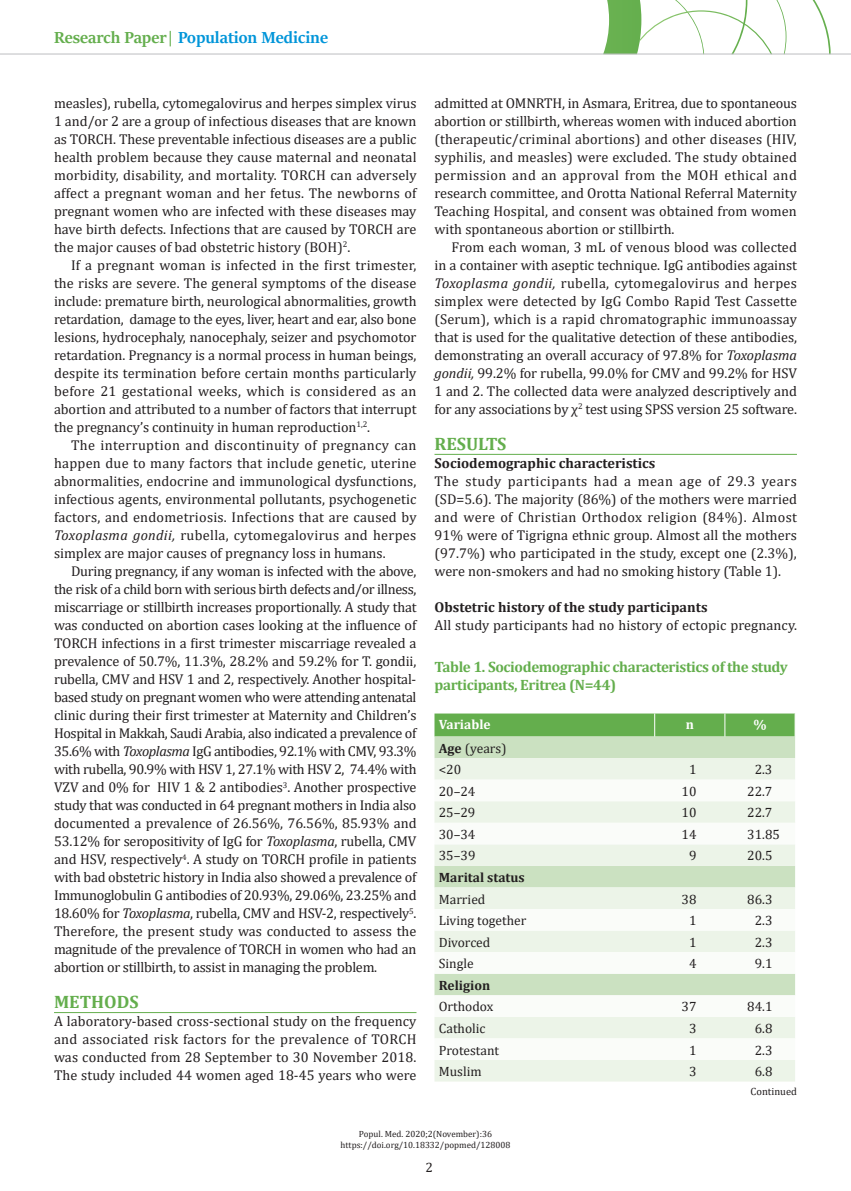
<style>
.page{position:relative;width:851px;height:1191px;background:#fff}
.page>*{position:absolute;margin:0;border:0;box-sizing:border-box;transform-origin:0 0}
.t1{font:700 18px "Sitka Banner";color:#0095d9}
.t2{font:700 18px "Cambria";color:#64ae4d}
.t3{font:700 15px/18px "Cambria";letter-spacing:-.025em;color:#64ae4d}
.t4{font:14.25px/18px "Cambria";color:#231f20;text-align:justify}
.t5{font:700 14.25px "Cambria";color:#231f20}
.t6{font:13.5px/21.6px "Cambria";color:#231f20}
.t7{font:700 13.5px "Cambria";color:#231f20}
.t8{font:700 13.5px "Cambria";color:#fff}
.t9{font:10.5px "Cambria";color:#231f20}
.t10{font:9px/10.8px "Cambria";color:#231f20;text-align:center}
.s1{color:#64ae4d}
.s2{font-style:italic}
.s3{font-weight:700}
</style>
<div class="page">
<svg style="left:536px;top:0;width:294px;height:54px"></svg>
<hr style="left:0;top:54px;width:850px;height:1px;background:#bcbdc0">
<hr style="left:54px;top:1012px;width:362px;height:1px;background:#64ae4d">
<hr style="left:434px;top:454px;width:362px;height:1px;background:#64ae4d">
<div style="left:434px;top:736px;width:361px;height:22px;background:#cbe1c1"></div>
<div style="left:434px;top:758px;width:361px;height:323px;background:#ecf4e8"></div>
<svg style="left:434px;top:779px;width:361px;height:281px"></svg>
<div style="left:434px;top:713px;width:361px;height:23px;background:#64ae4d"></div>
<p class="t1" style="left:54px;top:25px;width:275px"><span class="s1">Research Paper|</span> Population Medicine</p>
<p class="t4" style="left:54px;top:94px;width:364px">measles), rubella, cytomegalovirus and herpes simplex virus 1 and/or 2 are a group of infectious diseases that are known as TORCH. These preventable infectious diseases are a public health problem because they cause maternal and neonatal morbidity, disability, and mortality. TORCH can adversely affect a pregnant woman and her fetus. The newborns of pregnant women who are infected with these diseases may have birth defects. Infections that are caused by TORCH are the major causes of bad obstetric history (BOH)<sup>2</sup>.</p>
<p class="t4" style="left:54px;top:256px;width:364px;text-indent:17px">If a pregnant woman is infected in the first trimester, the risks are severe. The general symptoms of the disease include: premature birth, neurological abnormalities, growth retardation, damage to the eyes, liver, heart and ear, also bone lesions, hydrocephaly, nanocephaly, seizer and psychomotor retardation. Pregnancy is a normal process in human beings, despite its termination before certain months particularly before 21 gestational weeks, which is considered as an abortion and attributed to a number of factors that interrupt the pregnancy’s continuity in human reproduction<sup>1,2</sup>.</p>
<p class="t4" style="left:54px;top:436px;width:364px;text-indent:17px">The interruption and discontinuity of pregnancy can happen due to many factors that include genetic, uterine abnormalities, endocrine and immunological dysfunctions, infectious agents, environmental pollutants, psychogenetic factors, and endometriosis. Infections that are caused by <span class="s2">Toxoplasma gondii,</span> rubella, cytomegalovirus and herpes simplex are major causes of pregnancy loss in humans.</p>
<p class="t4" style="left:54px;top:562px;width:364px;text-indent:17px">During pregnancy, if any woman is infected with the above, the risk of a child born with serious birth defects and/or illness, miscarriage or stillbirth increases proportionally. A study that was conducted on abortion cases looking at the influence of TORCH infections in a first trimester miscarriage revealed a prevalence of 50.7%, 11.3%, 28.2% and 59.2% for T. gondii, rubella, CMV and HSV 1 and 2, respectively. Another hospital&shy;based study on pregnant women who were attending antenatal clinic during their first trimester at Maternity and Children’s Hospital in Makkah, Saudi Arabia, also indicated a prevalence of 35.6% with <span class="s2">Toxoplasma</span> IgG antibodies, 92.1% with CMV, 93.3% with rubella, 90.9% with HSV 1, 27.1% with HSV 2, 74.4% with VZV and 0% for HIV 1 &amp; 2 antibodies<sup>3</sup>. Another prospective study that was conducted in 64 pregnant mothers in India also documented a prevalence of 26.56%, 76.56%, 85.93% and 53.12% for seropositivity of IgG for <span class="s2">Toxoplasma</span>, rubella, CMV and HSV, respectively<sup>4</sup>. A study on TORCH profile in patients with bad obstetric history in India also showed a prevalence of Immunoglobulin G antibodies of 20.93%, 29.06%, 23.25% and 18.60% for <span class="s2">Toxoplasma</span>, rubella, CMV and HSV-2, respectively<sup>5</sup>.<br>Therefore, the present study was conducted to assess the magnitude of the prevalence of TORCH in women who had an abortion or stillbirth, to assist in managing the problem.</p>
<p class="t2" style="left:54px;top:989px;width:86px">METHODS</p>
<p class="t4" style="left:54px;top:1012px;width:364px">A laboratory-based cross-sectional study on the frequency and associated risk factors for the prevalence of TORCH was conducted from 28 September to 30 November 2018.<br>The study included 44 women aged 18-45 years who were</p>
<p class="t4" style="left:434px;top:94px;width:364px">admitted at OMNRTH, in Asmara, Eritrea, due to spontaneous abortion or stillbirth, whereas women with induced abortion (therapeutic/criminal abortions) and other diseases (HIV, syphilis, and measles) were excluded. The study obtained permission and an approval from the MOH ethical and research committee, and Orotta National Referral Maternity Teaching Hospital, and consent was obtained from women with spontaneous abortion or stillbirth.</p>
<p class="t4" style="left:434px;top:238px;width:364px;text-indent:17px">From each woman, 3 mL of venous blood was collected in a container with aseptic technique. IgG antibodies against <span class="s2">Toxoplasma gondii,</span> rubella, cytomegalovirus and herpes simplex were detected by IgG Combo Rapid Test Cassette (Serum), which is a rapid chromatographic immunoassay that is used for the qualitative detection of these antibodies, demonstrating an overall accuracy of 97.8% for <span class="s2">Toxoplasma gondii,</span> 99.2% for rubella, 99.0% for CMV and 99.2% for HSV 1 and 2. The collected data were analyzed descriptively and for any associations by χ<sup>2</sup> test using SPSS version 25 software.</p>
<p class="t2" style="left:434px;top:431px;width:73px">RESULTS</p>
<p class="t5" style="left:434px;top:453px;width:222px">Sociodemographic characteristics</p>
<p class="t4" style="left:434px;top:472px;width:364px">The study participants had a mean age of 29.3 years (SD=5.6). The majority (86%) of the mothers were married and were of Christian Orthodox religion (84%). Almost 91% were of Tigrigna ethnic group. Almost all the mothers (97.7%) who participated in the study, except one (2.3%), were non-smokers and had no smoking history (Table 1).</p>
<p class="t5" style="left:434px;top:597px;width:274px">Obstetric history of the study participants</p>
<p class="t4" style="left:434px;top:616px;width:364px">All study participants had no history of ectopic pregnancy.</p>
<p class="t3" style="left:434px;top:657px;width:355px">Table 1. Sociodemographic characteristics of the study participants, Eritrea (N=44)</p>
<p class="t8" style="left:438px;top:715px;width:53px">Variable</p>
<p class="t8" style="left:685px;top:715px;width:10px">n</p>
<p class="t8" style="left:753px;top:715px;width:15px">%</p>
<p class="t6" style="left:438px;top:737px;width:69px"><span class="s3">Age</span> (years) &lt;20</p>
<p class="t6" style="left:689px;top:758px;width:9px">1</p>
<p class="t6" style="left:754px;top:758px;width:19px">2.3</p>
<p class="t6" style="left:438px;top:780px;width:38px">20–24</p>
<p class="t6" style="left:681px;top:780px;width:16px">10</p>
<p class="t6" style="left:747px;top:780px;width:27px">22.7</p>
<p class="t6" style="left:438px;top:802px;width:38px">25–29</p>
<p class="t6" style="left:681px;top:802px;width:16px">10</p>
<p class="t6" style="left:747px;top:802px;width:27px">22.7</p>
<p class="t6" style="left:438px;top:823px;width:38px">30–34</p>
<p class="t6" style="left:681px;top:823px;width:16px">14</p>
<p class="t6" style="left:747px;top:823px;width:34px">31.85</p>
<p class="t6" style="left:438px;top:845px;width:38px">35–39</p>
<p class="t6" style="left:689px;top:845px;width:9px">9</p>
<p class="t6" style="left:747px;top:845px;width:27px">20.5</p>
<p class="t7" style="left:438px;top:868px;width:87px">Marital status</p>
<p class="t6" style="left:438px;top:888px;width:48px">Married</p>
<p class="t6" style="left:681px;top:888px;width:16px">38</p>
<p class="t6" style="left:747px;top:888px;width:27px">86.3</p>
<p class="t6" style="left:439px;top:909px;width:89px">Living together</p>
<p class="t6" style="left:689px;top:909px;width:9px">1</p>
<p class="t6" style="left:754px;top:909px;width:19px">2.3</p>
<p class="t6" style="left:439px;top:931px;width:53px">Divorced</p>
<p class="t6" style="left:689px;top:931px;width:9px">1</p>
<p class="t6" style="left:754px;top:931px;width:19px">2.3</p>
<p class="t6" style="left:439px;top:952px;width:36px">Single</p>
<p class="t6" style="left:689px;top:952px;width:9px">4</p>
<p class="t6" style="left:754px;top:952px;width:19px">9.1</p>
<p class="t7" style="left:439px;top:975px;width:53px">Religion</p>
<p class="t6" style="left:439px;top:996px;width:56px">Orthodox</p>
<p class="t6" style="left:681px;top:996px;width:16px">37</p>
<p class="t6" style="left:747px;top:996px;width:27px">84.1</p>
<p class="t6" style="left:439px;top:1017px;width:48px">Catholic</p>
<p class="t6" style="left:689px;top:1017px;width:9px">3</p>
<p class="t6" style="left:754px;top:1017px;width:19px">6.8</p>
<p class="t6" style="left:439px;top:1039px;width:62px">Protestant</p>
<p class="t6" style="left:689px;top:1039px;width:9px">1</p>
<p class="t6" style="left:754px;top:1039px;width:19px">2.3</p>
<p class="t6" style="left:439px;top:1060px;width:44px">Muslim</p>
<p class="t6" style="left:689px;top:1060px;width:9px">3</p>
<p class="t6" style="left:754px;top:1060px;width:19px">6.8</p>
<p class="t9" style="left:750px;top:1085px;width:48px">Continued</p>
<p class="t10" style="left:340px;top:1128px;width:171px">Popul. Med. 2020;2(November):36 https://doi.org/10.18332/popmed/128008</p>
<p class="t6" style="left:425px;top:1156px;width:9px">2</p>
</div>
